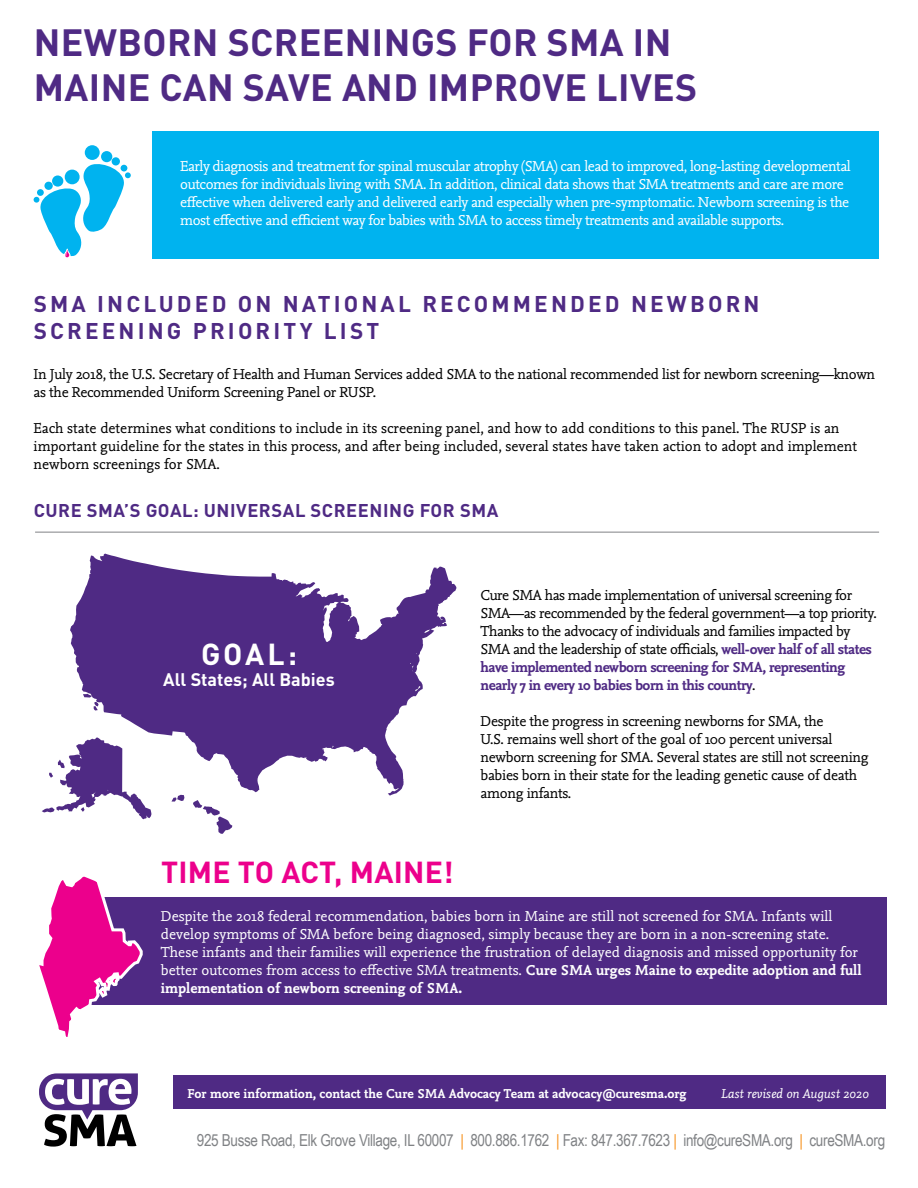
<style>
.page{position:relative;width:918px;height:1188px;background:#fff}
.page>*{position:absolute;margin:0;border:0;box-sizing:border-box;transform-origin:0 0}
.t1{font:700 37.5px/45px "DINOT";letter-spacing:.01em;color:#4f2a84}
.t2{font:700 30px "DINOT";letter-spacing:.01em;color:#ec008c}
.t3{font:700 30px "DINOT";color:#fff}
.t4{font:700 22.5px/27px "DINOT";letter-spacing:.14em;color:#4f2a84}
.t5{font:700 18.3px "DINOT";letter-spacing:.03em;color:#4f2a84}
.t6{font:700 18px "DINOT";color:#fff}
.t7{font:16.5px "Arial Narrow";letter-spacing:-.02em;color:#808285}
.t8{font:15px/18px "Nexus Mix OT";letter-spacing:-.02em;color:#000}
.t9{font:15px/18px "Nexus Mix OT";color:#fff}
.t10{font:15px/18px "Nexus Mix OT";letter-spacing:-.03em;color:#fff}
.t11{font:15px/18px "Nexus Mix OT";color:#000}
.t12{font:700 13.5px "Nexus Mix OT";color:#fff}
.t13{font:italic 13.5px "Nexus Mix OT";color:#fff}
.s1{font-weight:700;color:#4f2a84}
.s2{font-weight:700}
.s3{color:#f7921e}
</style>
<div class="page">
<div style="left:152px;top:132px;width:727px;height:127px;background:#00b3ef"></div>
<svg style="left:39px;top:1073px;width:99px;height:74px"></svg>
<div style="left:85px;top:145px;width:15px;height:15px;background:#00b3ef;border-radius:50%"></div>
<div style="left:101px;top:151px;width:11px;height:11px;background:#00b3ef;border-radius:50%"></div>
<div style="left:112px;top:157px;width:8px;height:8px;background:#00b3ef;border-radius:50%"></div>
<svg style="left:34px;top:162px;width:97px;height:96px"></svg>
<hr style="left:35px;top:532px;width:844px;height:1px;background:#808285">
<div style="left:173px;top:1076px;width:712px;height:33px;background:#4f2a84"></div>
<svg style="left:171px;top:796px;width:13px;height:6px"></svg>
<svg style="left:193px;top:800px;width:39px;height:34px"></svg>
<svg style="left:42px;top:755px;width:109px;height:64px"></svg>
<svg style="left:70px;top:554px;width:386px;height:242px;fill:#4f2a84"></svg>
<svg style="left:94px;top:702px;width:5px;height:9px"></svg>
<div style="left:83px;top:898px;width:804px;height:107px;background:#4f2a84"></div>
<svg style="left:39px;top:876px;width:105px;height:161px"></svg>
<h1 class="t1" style="left:34px;top:19px;width:665px">NEWBORN SCREENINGS FOR SMA IN<br>MAINE CAN SAVE AND IMPROVE LIVES</h1>
<p class="t10" style="left:180px;top:158px;width:672px">Early diagnosis and treatment for spinal muscular atrophy (SMA) can lead to improved, long-lasting developmental outcomes for individuals living with SMA. In addition, clinical data shows that SMA treatments and care are more effective when delivered early and delivered early and especially when pre-symptomatic. Newborn screening is the most effective and efficient way for babies with SMA to access timely treatments and available supports.</p>
<h3 class="t4" style="left:34px;top:290px;width:727px">SMA INCLUDED ON NATIONAL RECOMMENDED NEWBORN<br>SCREENING PRIORITY LIST</h3>
<p class="t8" style="left:34px;top:365px;width:843px">In July 2018, the U.S. Secretary of Health and Human Services added SMA to the national recommended list for newborn screening—known as the Recommended Uniform Screening Panel or RUSP.</p>
<p class="t11" style="left:34px;top:419px;width:825px">Each state determines what conditions to include in its screening panel, and how to add conditions to this panel. The RUSP is an important guideline for the states in this process, and after being included, several states have taken action to adopt and implement newborn screenings for SMA.</p>
<p class="t5" style="left:34px;top:498px;width:466px">CURE SMA’S GOAL: UNIVERSAL SCREENING FOR SMA</p>
<h2 class="t3" style="left:201px;top:634px;width:97px">GOAL:</h2>
<p class="t6" style="left:163px;top:668px;width:173px">All States; All Babies</p>
<h2 class="t2" style="left:161px;top:853px;width:294px">TIME TO ACT, MAINE!</h2>
<p class="t8" style="left:481px;top:587px;width:398px">Cure SMA has made implementation of universal screening for SMA—as recommended by the federal government—a top priority.<br>Thanks to the advocacy of individuals and families impacted by SMA and the leadership of state officials, <span class="s1">well-over half of all states have implemented newborn screening for SMA, representing nearly 7 in every 10 babies born in this country</span>.</p>
<p class="t8" style="left:481px;top:713px;width:390px">Despite the progress in screening newborns for SMA, the<br>U.S. remains well short of the goal of 100 percent universal newborn screening for SMA. Several states are still not screening babies born in their state for the leading genetic cause of death among infants.</p>
<p class="t9" style="left:161px;top:908px;width:702px">Despite the 2018 federal recommendation, babies born in Maine are still not screened for SMA. Infants will develop symptoms of SMA before being diagnosed, simply because they are born in a non-screening state.<br>These infants and their families will experience the frustration of delayed diagnosis and missed opportunity for better outcomes from access to effective SMA treatments. <span class="s2">Cure SMA urges Maine to expedite adoption and full implementation of newborn screening of SMA.</span></p>
<p class="t12" style="left:187px;top:1086px;width:501px">For more information, contact the Cure SMA Advocacy Team at advocacy@curesma.org</p>
<p class="t13" style="left:721px;top:1086px;width:149px">Last revised on August 2020</p>
<p class="t7" style="left:197px;top:1128px;width:690px">925 Busse Road, Elk Grove Village, IL 60007 <span class="s3">|</span> 800.886.1762 <span class="s3">|</span> Fax: 847.367.7623 <span class="s3">|</span> info@cureSMA.org <span class="s3">|</span> cureSMA.org</p>
</div>
